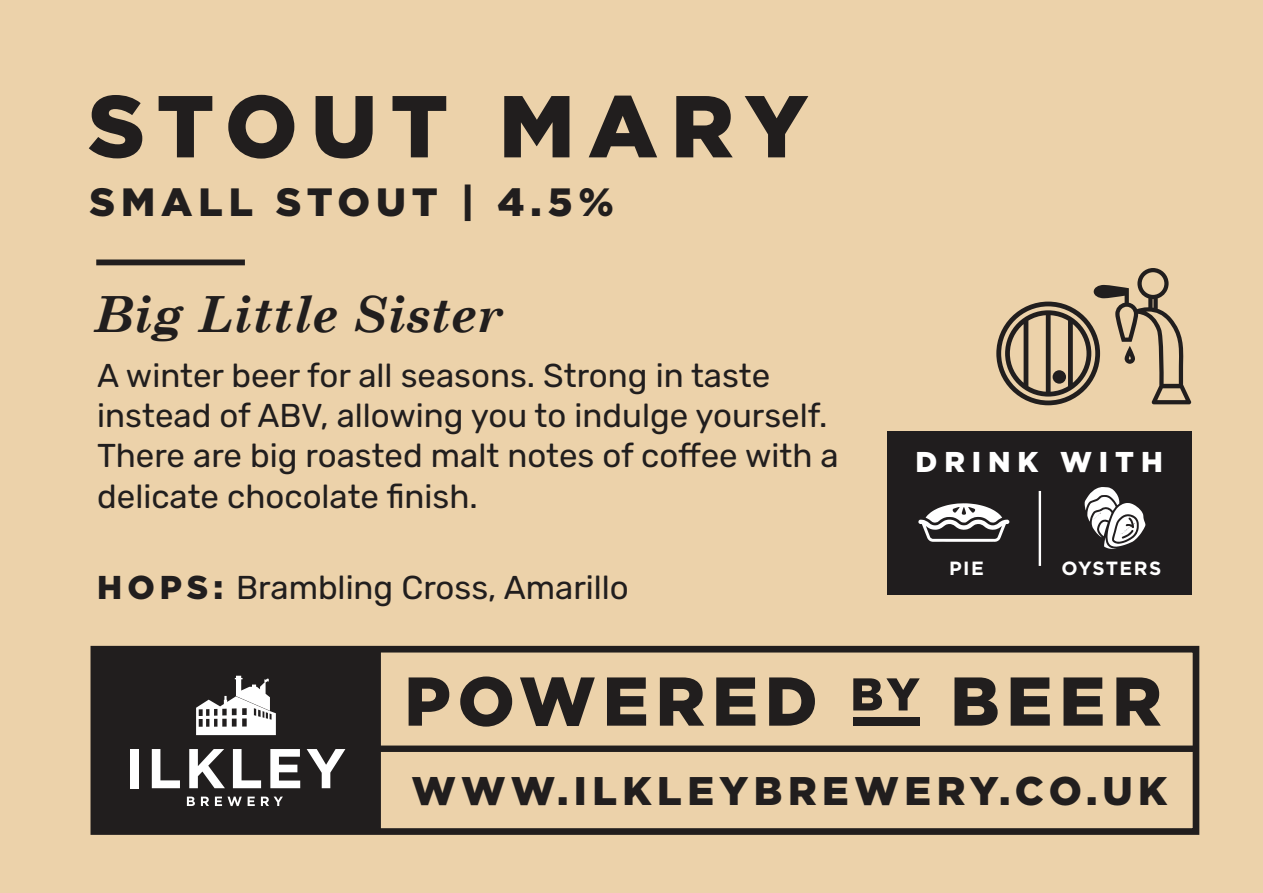
<style>
.page{position:relative;width:1263px;height:893px;background:#ecd2aa}
.page>*{position:absolute;margin:0;border:0;box-sizing:border-box;transform-origin:0 0}
.t1{font:900 87.6px "Gotham";letter-spacing:.15em;color:#211e1e}
.t2{font:italic 700 49.95px "Century Schoolbook";color:#211e1e}
.t3{font:900 39.9px "Gotham";letter-spacing:.14em;color:#211e1e}
.t4{font:900 39.45px "Gotham";letter-spacing:.15em;color:#211e1e}
.t5{font:33px/40.5px "Rubik";color:#211e1e}
.t6{font:900 28.65px "Gotham";letter-spacing:.24em;color:#fff}
.t7{font:700 19.05px "Gotham";letter-spacing:.075em;color:#fff}
.s1{font-family:"Gotham";font-weight:900}
</style>
<div class="page">
<div style="left:94px;top:649px;width:284px;height:182px;background:#211e1e"></div>
<div style="left:96px;top:259px;width:149px;height:6px;background:#211e1e"></div>
<svg style="left:409px;top:677px;width:40px;height:49px"></svg>
<svg style="left:460px;top:676px;width:52px;height:51px"></svg>
<svg style="left:520px;top:677px;width:75px;height:49px"></svg>
<svg style="left:607px;top:677px;width:39px;height:49px"></svg>
<svg style="left:660px;top:677px;width:44px;height:49px"></svg>
<svg style="left:716px;top:677px;width:39px;height:49px"></svg>
<svg style="left:769px;top:677px;width:46px;height:49px"></svg>
<svg style="left:853px;top:678px;width:67px;height:32px"></svg>
<svg style="left:954px;top:677px;width:44px;height:49px"></svg>
<svg style="left:1011px;top:677px;width:39px;height:49px"></svg>
<svg style="left:1063px;top:677px;width:40px;height:49px"></svg>
<svg style="left:1116px;top:677px;width:45px;height:49px"></svg>
<div style="left:853px;top:717px;width:67px;height:9px;background:#211e1e"></div>
<div style="left:91px;top:646px;width:1108px;height:189px;border:7px solid #211e1e"></div>
<svg style="left:187px;top:797px;width:8px;height:9px"></svg>
<svg style="left:201px;top:797px;width:8px;height:9px"></svg>
<svg style="left:215px;top:797px;width:27px;height:9px"></svg>
<svg style="left:248px;top:797px;width:7px;height:9px"></svg>
<svg style="left:261px;top:797px;width:22px;height:9px"></svg>
<div style="left:131px;top:749px;width:8px;height:39px;background:#fff"></div>
<svg style="left:152px;top:749px;width:28px;height:39px"></svg>
<svg style="left:189px;top:749px;width:36px;height:39px"></svg>
<svg style="left:233px;top:749px;width:28px;height:39px"></svg>
<svg style="left:270px;top:749px;width:30px;height:39px"></svg>
<svg style="left:307px;top:749px;width:38px;height:39px"></svg>
<svg style="left:196px;top:676px;width:80px;height:59px"></svg>
<div style="left:374px;top:649px;width:7px;height:182px;background:#211e1e"></div>
<div style="left:378px;top:745px;width:818px;height:7px;background:#211e1e"></div>
<div style="left:887px;top:431px;width:305px;height:164px;background:#201d1e"></div>
<hr style="left:1039px;top:491px;width:2px;height:75px;background:#fff">
<svg style="left:918px;top:503px;width:91px;height:39px"></svg>
<svg style="left:1085px;top:487px;width:60px;height:62px"></svg>
<svg style="left:996px;top:268px;width:195px;height:137px"></svg>
<h1 class="t1" style="left:88px;top:66px;width:722px">STOUT MARY</h1>
<p class="t4" style="left:89px;top:175px;width:526px">SMALL STOUT | 4.5%</p>
<h2 class="t2" style="left:96px;top:276px;width:409px">Big Little Sister</h2>
<p class="t5" style="left:97px;top:356px;width:743px">A winter beer for all seasons. Strong in taste instead of ABV, allowing you to indulge yourself.<br>There are big roasted malt notes of coffee with a delicate chocolate finish.</p>
<p class="t5" style="left:97px;top:568px;width:533px"><span class="s1">HOPS:</span> Brambling Cross, Amarillo</p>
<p class="t6" style="left:915px;top:443px;width:249px">DRINK WITH</p>
<p class="t7" style="left:949px;top:556px;width:36px">PIE</p>
<p class="t7" style="left:1061px;top:556px;width:101px">OYSTERS</p>
<p class="t3" style="left:411px;top:763px;width:757px">WWW.ILKLEYBREWERY.CO.UK</p>
</div>
